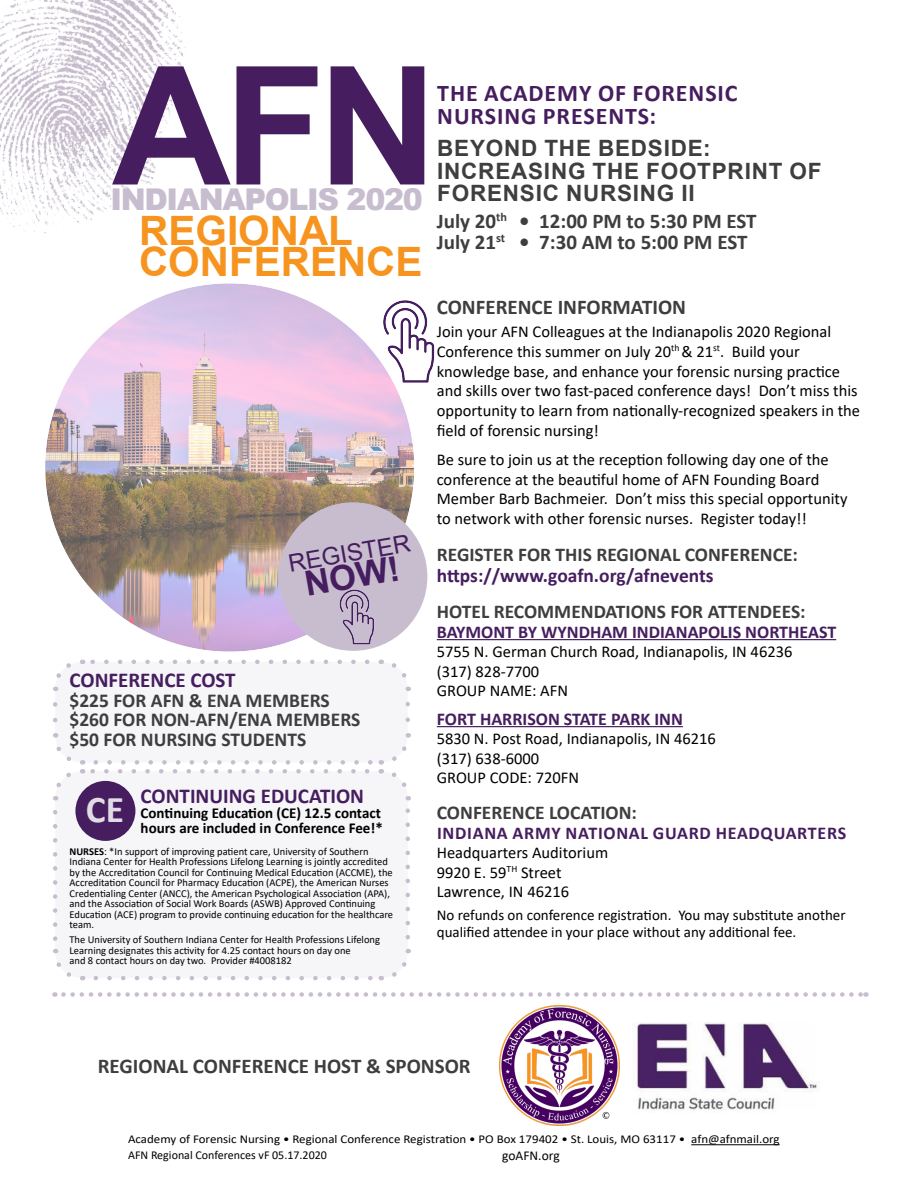
<style>
.page{position:relative;width:918px;height:1188px;background:#fff}
.page>*{position:absolute;margin:0;border:0;box-sizing:border-box;transform-origin:0 0}
.t1{font:700 165px "Arial";color:#461e5f}
.t2{font:700 40.5px "Arial";color:#f7941f}
.t3{font:700 37.8px "Calibri";color:#e1dbe5}
.t4{font:700 34.5px "Arial";color:#461e5f}
.t5{font:900 30px "Arial";letter-spacing:-.045em;color:#c7bdce}
.t6{font:24.15px "Arial";color:#461e5f}
.t7{font:700 24px/22.5px "Calibri";letter-spacing:.04em;color:#461e5f}
.t8{font:700 22.5px/22.5px "Arial";letter-spacing:.035em;color:#3e3e3f}
.t9{font:700 21.15px "Calibri";color:#461e5f}
.t10{font:700 21px/21px "Calibri";color:#3e3e3f}
.t11{font:700 19.65px "Calibri";color:#3e3e3f}
.t12{font:700 19.5px "Calibri";color:#3e3e3f}
.t13{font:700 19.5px "Calibri";color:#461e5f}
.t14{font:700 18px "Calibri";color:#461e5f}
.t15{font:700 18px "Calibri";letter-spacing:.04em;color:#461e5f}
.t16{font:16.5px/19.8px "Calibri";color:#000}
.t17{font:700 15.15px/15px "Calibri";color:#000}
.t18{font:15px/16.5px "Calibri";color:#000}
.t19{font:13.5px "Calibri";color:#000}
.t20{font:12px "Calibri";color:#000;scale:1.08 1}
.t21{font:12px "Calibri";color:#000}
.t22{font:10.65px/10.5px "Calibri";color:#000}
.s1{font-weight:700}
</style>
<div class="page">
<img style="left:0;top:0;width:186px;height:233px">
<img style="left:45px;top:283px;width:383px;height:379px">
<hr style="left:437px;top:639px;width:399px;height:1px;background:#461e5f">
<hr style="left:437px;top:726px;width:246px;height:1px;background:#461e5f">
<div style="left:55px;top:662px;width:353px;height:100px;background:#f6f6f8;border-radius:27px"></div>
<svg style="left:406px;top:702px;width:4px;height:18px"></svg>
<svg style="left:89px;top:660px;width:278px;height:4px"></svg>
<svg style="left:51px;top:659px;width:24px;height:32px"></svg>
<svg style="left:381px;top:657px;width:29px;height:21px"></svg>
<div style="left:55px;top:771px;width:353px;height:207px;background:#f6f6f8;border-radius:27px"></div>
<svg style="left:96px;top:976px;width:277px;height:4px"></svg>
<svg style="left:90px;top:760px;width:283px;height:14px"></svg>
<svg style="left:53px;top:812px;width:30px;height:169px"></svg>
<svg style="left:392px;top:949px;width:19px;height:28px"></svg>
<svg style="left:381px;top:733px;width:30px;height:204px"></svg>
<svg style="left:53px;top:704px;width:30px;height:97px"></svg>
<div style="left:75px;top:781px;width:60px;height:60px;background:#461e5f;border-radius:50%"></div>
<div style="left:279px;top:502px;width:148px;height:149px;background:#c8bdce;border-radius:50%"></div>
<img style="left:634px;top:1022px;width:183px;height:88px">
<hr style="left:691px;top:1144px;width:89px;height:1px;background:#000">
<img style="left:500px;top:1006px;width:120px;height:120px">
<svg style="left:63px;top:992px;width:804px;height:5px"></svg>
<img style="left:369px;top:298px;width:66px;height:86px">
<img style="left:339px;top:589px;width:35px;height:56px">
<p class="t1" style="left:112px;top:10px;width:327px">AFN</p>
<p class="t5" style="left:111px;top:178px;width:314px">INDIANAPOLIS 2020</p>
<p class="t2" style="left:139px;top:202px;width:215px">REGIONAL</p>
<p class="t2" style="left:139px;top:234px;width:285px">CONFERENCE</p>
<p class="t6" style="left:286px;top:547px;width:125px;rotate:-10deg">REGISTER</p>
<p class="t4" style="left:301px;top:560px;width:97px;rotate:-10deg">NOW!</p>
<p class="t9" style="left:70px;top:665px;width:168px">CONFERENCE COST</p>
<p class="t11" style="left:70px;top:686px;width:262px">$225 FOR AFN &amp; ENA MEMBERS</p>
<p class="t11" style="left:70px;top:706px;width:292px">$260 FOR NON-AFN/ENA MEMBERS</p>
<p class="t11" style="left:70px;top:725px;width:238px">$50 FOR NURSING STUDENTS</p>
<p class="t9" style="left:141px;top:781px;width:225px">CONTINUING EDUCATION</p>
<p class="t17" style="left:141px;top:805px;width:244px">Continuing Education (CE) 12.5 contact hours are included in Conference Fee!*</p>
<p class="t3" style="left:86px;top:783px;width:40px">CE</p>
<p class="t22" style="left:70px;top:846px;width:325px"><span class="s1">NURSES</span>: *In support of improving patient care, University of Southern Indiana Center for Health Professions Lifelong Learning is jointly accredited by the Accreditation Council for Continuing Medical Education (ACCME), the Accreditation Council for Pharmacy Education (ACPE), the American Nurses Credentialing Center (ANCC), the American Psychological Association (APA), and the Association of Social Work Boards (ASWB) Approved Continuing Education (ACE) program to provide continuing education for the healthcare team.</p>
<p class="t22" style="left:70px;top:934px;width:312px">The University of Southern Indiana Center for Health Professions Lifelong<br>Learning designates this activity for 4.25 contact hours on day one<br>and 8 contact hours on day two. Provider #4008182</p>
<p class="t7" style="left:437px;top:81px;width:302px">THE ACADEMY OF FORENSIC<br>NURSING PRESENTS:</p>
<p class="t8" style="left:437px;top:137px;width:275px">BEYOND THE BEDSIDE:</p>
<p class="t8" style="left:437px;top:160px;width:386px">INCREASING THE FOOTPRINT OF<br>FORENSIC NURSING II</p>
<p class="t10" style="left:437px;top:210px;width:72px">July 20<sup>th<br></sup>July 21<sup>st</sup></p>
<p class="t10" style="left:519px;top:210px;width:239px">• 12:00 PM to 5:30 PM EST</p>
<p class="t10" style="left:519px;top:231px;width:230px">• 7:30 AM to 5:00 PM EST</p>
<p class="t10" style="left:437px;top:296px;width:251px">CONFERENCE INFORMATION</p>
<p class="t16" style="left:437px;top:321px;width:425px">Join your AFN Colleagues at the Indianapolis 2020 Regional Conference this summer on July 20<sup>th</sup> &amp; 21<sup>st</sup>. Build your knowledge base, and enhance your forensic nursing practice and skills over two fast-paced conference days! Don’t miss this opportunity to learn from nationally-recognized speakers in the field of forensic nursing!</p>
<p class="t16" style="left:437px;top:449px;width:412px">Be sure to join us at the reception following day one of the conference at the beautiful home of AFN Founding Board Member Barb Bachmeier. Don’t miss this special opportunity to network with other forensic nurses. Register today!!</p>
<p class="t12" style="left:437px;top:541px;width:363px">REGISTER FOR THIS REGIONAL CONFERENCE:</p>
<p class="t13" style="left:437px;top:562px;width:278px">https://www.goafn.org/afnevents</p>
<p class="t12" style="left:437px;top:598px;width:370px">HOTEL RECOMMENDATIONS FOR ATTENDEES:</p>
<p class="t14" style="left:437px;top:619px;width:401px">BAYMONT BY WYNDHAM INDIANAPOLIS NORTHEAST</p>
<p class="t16" style="left:437px;top:641px;width:357px">5755 N. German Church Road, Indianapolis, IN 46236</p>
<p class="t16" style="left:437px;top:661px;width:104px">(317) 828-7700</p>
<p class="t16" style="left:437px;top:680px;width:133px">GROUP NAME: AFN</p>
<p class="t14" style="left:437px;top:706px;width:248px">FORT HARRISON STATE PARK INN</p>
<p class="t16" style="left:437px;top:728px;width:281px">5830 N. Post Road, Indianapolis, IN 46216</p>
<p class="t16" style="left:437px;top:748px;width:104px">(317) 638-6000</p>
<p class="t16" style="left:437px;top:767px;width:144px">GROUP CODE: 720FN</p>
<p class="t12" style="left:437px;top:799px;width:202px">CONFERENCE LOCATION:</p>
<p class="t15" style="left:437px;top:820px;width:411px">INDIANA ARMY NATIONAL GUARD HEADQUARTERS</p>
<p class="t16" style="left:437px;top:842px;width:173px">Headquarters Auditorium<br>9920 E. 59<sup>TH</sup> Street</p>
<p class="t16" style="left:437px;top:881px;width:134px">Lawrence, IN 46216</p>
<p class="t18" style="left:437px;top:907px;width:410px">No refunds on conference registration. You may substitute another qualified attendee in your place without any additional fee.</p>
<p class="t10" style="left:98px;top:1055px;width:374px">REGIONAL CONFERENCE HOST &amp; SPONSOR</p>
<p class="t20" style="left:128px;top:1131px;width:605px">Academy of Forensic Nursing • Regional Conference Registration • PO Box 179402 • St. Louis, MO 63117 • afn@afnmail.org</p>
<p class="t21" style="left:128px;top:1146px;width:200px">AFN Regional Conferences vF 05.17.2020</p>
<p class="t19" style="left:502px;top:1146px;width:59px">goAFN.org</p>
</div>
